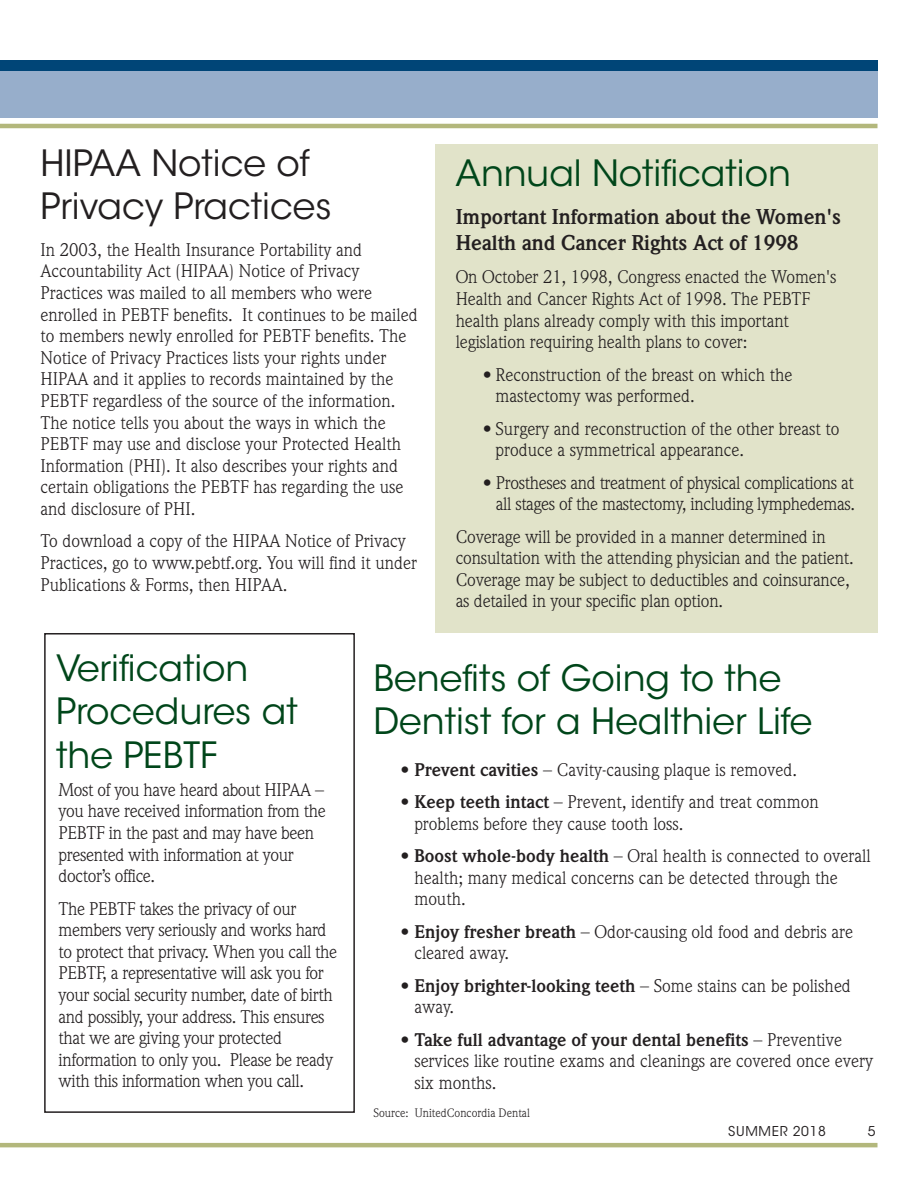
<style>
.page{position:relative;width:918px;height:1188px;background:#fff}
.page>*{position:absolute;margin:0;border:0;box-sizing:border-box;transform-origin:0 0}
.t1{font:36px/43.2px "ITC Avant Garde Std";color:#00461a}
.t2{font:36px/43.2px "ITC Avant Garde Std";color:#231f20}
.t3{font:700 21px/25.2px "Weidemann";letter-spacing:-.005em;color:#231f20}
.t4{font:18px/21.6px "Weidemann";color:#231f20}
.t5{font:18px/21.6px "Weidemann";letter-spacing:-.02em;color:#231f20}
.t6{font:13.5px "ITC Avant Garde Std";letter-spacing:.05em;color:#231f20}
.t7{font:12px "Weidemann";color:#231f20}
.s1{font-weight:700}
</style>
<div class="page">
<div style="left:0;top:61px;width:878px;height:16px;background:#004577"></div>
<div style="left:0;top:72px;width:878px;height:46px;background:#97aecb"></div>
<hr style="left:0;top:124px;width:878px;height:4px;background:#b3b77c">
<hr style="left:0;top:1143px;width:878px;height:4px;background:#b3b77c">
<div style="left:44px;top:633px;width:311px;height:480px;border:2px solid #231f20"></div>
<div style="left:435px;top:144px;width:443px;height:489px;background:#e1e3c9"></div>
<h1 class="t2" style="left:40px;top:144px;width:293px">HIPAA Notice of<br>Privacy Practices</h1>
<p class="t4" style="left:40px;top:240px;width:379px">In 2003, the Health Insurance Portability and Accountability Act (HIPAA) Notice of Privacy Practices was mailed to all members who were enrolled in PEBTF benefits. It continues to be mailed to members newly enrolled for PEBTF benefits. The Notice of Privacy Practices lists your rights under HIPAA and it applies to records maintained by the PEBTF regardless of the source of the information.<br>The notice tells you about the ways in which the PEBTF may use and disclose your Protected Health Information (PHI). It also describes your rights and certain obligations the PEBTF has regarding the use and disclosure of PHI.</p>
<p class="t4" style="left:40px;top:532px;width:378px">To download a copy of the HIPAA Notice of Privacy<br>Practices, go to www.pebtf.org. You will find it under<br>Publications &amp; Forms, then HIPAA.</p>
<h1 class="t1" style="left:455px;top:154px;width:337px">Annual Notification</h1>
<p class="t3" style="left:456px;top:206px;width:387px">Important Information about the Women's<br>Health and Cancer Rights Act of 1998</p>
<p class="t4" style="left:456px;top:268px;width:382px">On October 21, 1998, Congress enacted the Women's Health and Cancer Rights Act of 1998. The PEBTF health plans already comply with this important legislation requiring health plans to cover:</p>
<p class="t4" style="left:495px;top:365px;width:299px;text-indent:-13px"><span class="s1">•</span> Reconstruction of the breast on which the mastectomy was performed.</p>
<p class="t4" style="left:495px;top:419px;width:345px;text-indent:-13px"><span class="s1">•</span> Surgery and reconstruction of the other breast to produce a symmetrical appearance.</p>
<p class="t5" style="left:483px;top:473px;width:374px;text-align:right"><span class="s1">•</span> Prostheses and treatment of physical complications at all stages of the mastectomy, including lymphedemas.</p>
<p class="t4" style="left:456px;top:527px;width:399px">Coverage will be provided in a manner determined in consultation with the attending physician and the patient.<br>Coverage may be subject to deductibles and coinsurance, as detailed in your specific plan option.</p>
<h1 class="t1" style="left:56px;top:650px;width:243px">Verification<br>Procedures at the PEBTF</h1>
<p class="t5" style="left:59px;top:780px;width:269px">Most of you have heard about HIPAA – you have received information from the<br>PEBTF in the past and may have been presented with information at your doctor’s office.</p>
<p class="t5" style="left:59px;top:899px;width:280px">The PEBTF takes the privacy of our members very seriously and works hard to protect that privacy. When you call the PEBTF, a representative will ask you for your social security number, date of birth and possibly, your address. This ensures that we are giving your protected information to only you. Please be ready with this information when you call.</p>
<h1 class="t1" style="left:373px;top:659px;width:441px">Benefits of Going to the<br>Dentist for a Healthier Life</h1>
<p class="t4" style="left:400px;top:760px;width:398px"><span class="s1">• Prevent cavities</span> – Cavity-causing plaque is removed.</p>
<p class="t4" style="left:414px;top:793px;width:406px;text-indent:-14px"><span class="s1">• Keep teeth intact</span> – Prevent, identify and treat common problems before they cause tooth loss.</p>
<p class="t4" style="left:414px;top:847px;width:458px;text-indent:-14px"><span class="s1">• Boost whole-body health</span> – Oral health is connected to overall health; many medical concerns can be detected through the mouth.</p>
<p class="t4" style="left:414px;top:922px;width:440px;text-indent:-14px"><span class="s1">• Enjoy fresher breath</span> – Odor-causing old food and debris are cleared away.</p>
<p class="t4" style="left:414px;top:976px;width:438px;text-indent:-14px"><span class="s1">• Enjoy brighter-looking teeth</span> – Some stains can be polished away.</p>
<p class="t4" style="left:414px;top:1030px;width:460px;text-indent:-14px"><span class="s1">• Take full advantage of your dental benefits</span> – Preventive services like routine exams and cleanings are covered once every six months.</p>
<p class="t7" style="left:373px;top:1108px;width:158px">Source: UnitedConcordia Dental</p>
<p class="t6" style="left:728px;top:1126px;width:99px">SUMMER 2018</p>
<p class="t6" style="left:868px;top:1126px;width:9px">5</p>
</div>
